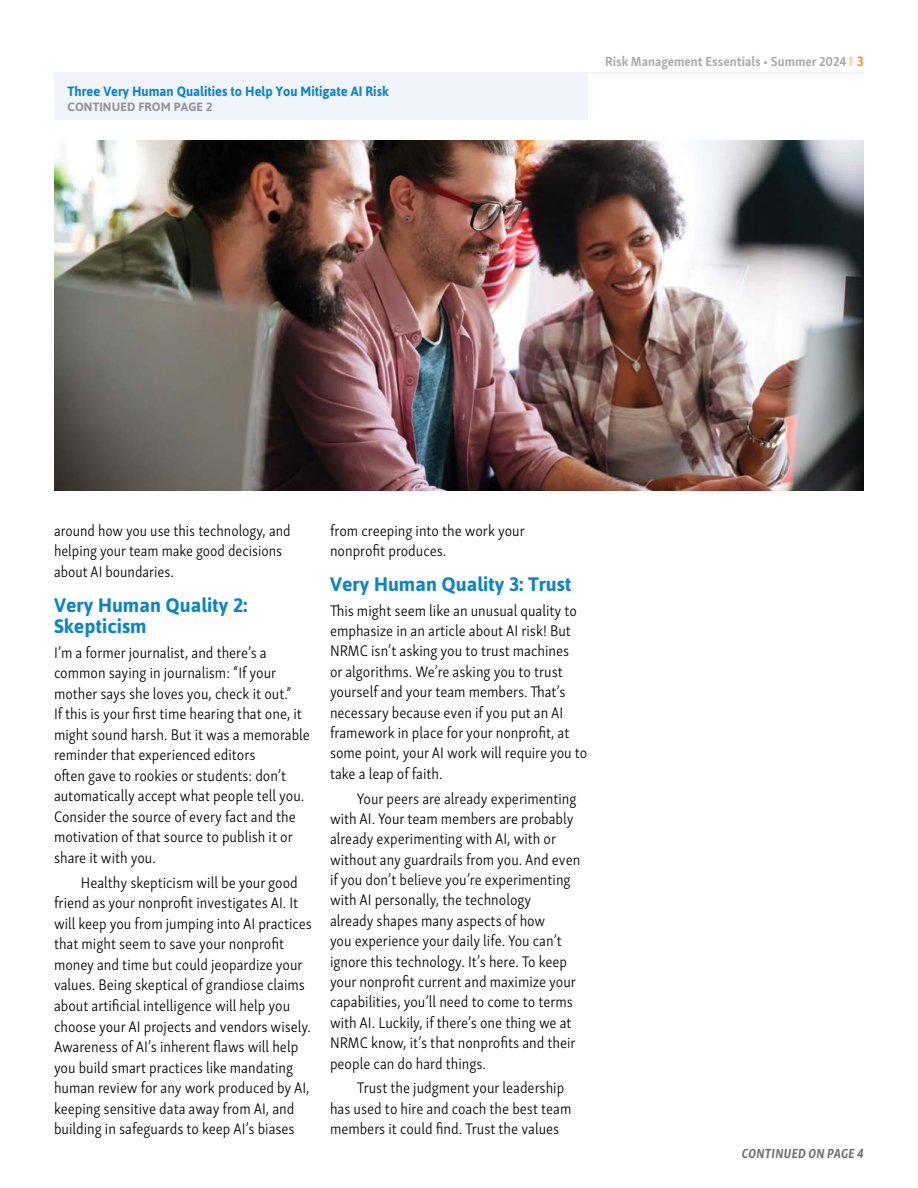
<style>
.page{position:relative;width:918px;height:1188px;background:#fff}
.page>*{position:absolute;margin:0;border:0;box-sizing:border-box;transform-origin:0 0}
.t1{font:700 19.5px/21.3px "Asap";color:#0b85c6}
.t2{font:300 15.75px/20.5px "Skolar Sans Latn Cn";color:#000}
.t3{font:700 13.5px "Asap";color:#0b85c6;scale:.95 1}
.t4{font:700 13.5px "Skolar Sans Latn Cn";color:#a7a9ac}
.t5{font:italic 700 13.5px "Skolar Sans Latn Cn";letter-spacing:.02em;color:#6d6e71}
.t6{font:700 12px "Asap";letter-spacing:.01em;color:#939598}
.s1{color:#fed3a6}
.s2{font-family:"Asap";color:#f89a33}
</style>
<div class="page">
<hr style="left:54px;top:73px;width:810px;height:1px;background:#e6e7e8">
<div style="left:54px;top:73px;width:534px;height:47px;background:#f1f4fa"></div>
<img style="left:54px;top:140px;width:810px;height:350px">
<p class="t3" style="left:68px;top:82px;width:340px">Three Very Human Qualities to Help You Mitigate AI Risk</p>
<p class="t6" style="left:68px;top:99px;width:146px">CONTINUED FROM PAGE 2</p>
<p class="t4" style="left:605px;top:50px;width:260px">Risk Management Essentials • Summer 2024 <span class="s1">❙</span> <span class="s2">3</span></p>
<p class="t2" style="left:54px;top:519px;width:238px">around how you use this technology, and helping your team make good decisions about AI boundaries.</p>
<p class="t1" style="left:54px;top:593px;width:195px">Very Human Quality 2:<br>Skepticism</p>
<p class="t2" style="left:54px;top:641px;width:257px">I’m a former journalist, and there’s a common saying in journalism: “If your mother says she loves you, check it out.”<br>If this is your first time hearing that one, it might sound harsh. But it was a memorable reminder that experienced editors<br>often gave to rookies or students: don’t automatically accept what people tell you.<br>Consider the source of every fact and the motivation of that source to publish it or share it with you.</p>
<p class="t2" style="left:54px;top:871px;width:260px;text-indent:27px">Healthy skepticism will be your good friend as your nonprofit investigates AI. It will keep you from jumping into AI practices that might seem to save your nonprofit money and time but could jeopardize your values. Being skeptical of grandiose claims about artificial intelligence will help you choose your AI projects and vendors wisely.<br>Awareness of AI’s inherent flaws will help you build smart practices like mandating human review for any work produced by AI, keeping sensitive data away from AI, and building in safeguards to keep AI’s biases</p>
<p class="t2" style="left:330px;top:519px;width:196px">from creeping into the work your nonprofit produces.</p>
<p class="t1" style="left:330px;top:573px;width:243px">Very Human Quality 3: Trust</p>
<p class="t2" style="left:330px;top:599px;width:259px">This might seem like an unusual quality to emphasize in an article about AI risk! But NRMC isn’t asking you to trust machines<br>or algorithms. We’re asking you to trust yourself and your team members. That’s necessary because even if you put an AI framework in place for your nonprofit, at some point, your AI work will require you to take a leap of faith.</p>
<p class="t2" style="left:330px;top:787px;width:252px;text-indent:27px">Your peers are already experimenting with AI. Your team members are probably already experimenting with AI, with or without any guardrails from you. And even if you don’t believe you’re experimenting with AI personally, the technology<br>already shapes many aspects of how<br>you experience your daily life. You can’t ignore this technology. It’s here. To keep your nonprofit current and maximize your capabilities, you’ll need to come to terms with AI. Luckily, if there’s one thing we at NRMC know, it’s that nonprofits and their people can do hard things.</p>
<p class="t2" style="left:330px;top:1077px;width:243px;text-indent:27px">Trust the judgment your leadership has used to hire and coach the best team members it could find. Trust the values</p>
<p class="t5" style="left:742px;top:1142px;width:124px">CONTINUED ON PAGE 4</p>
</div>
